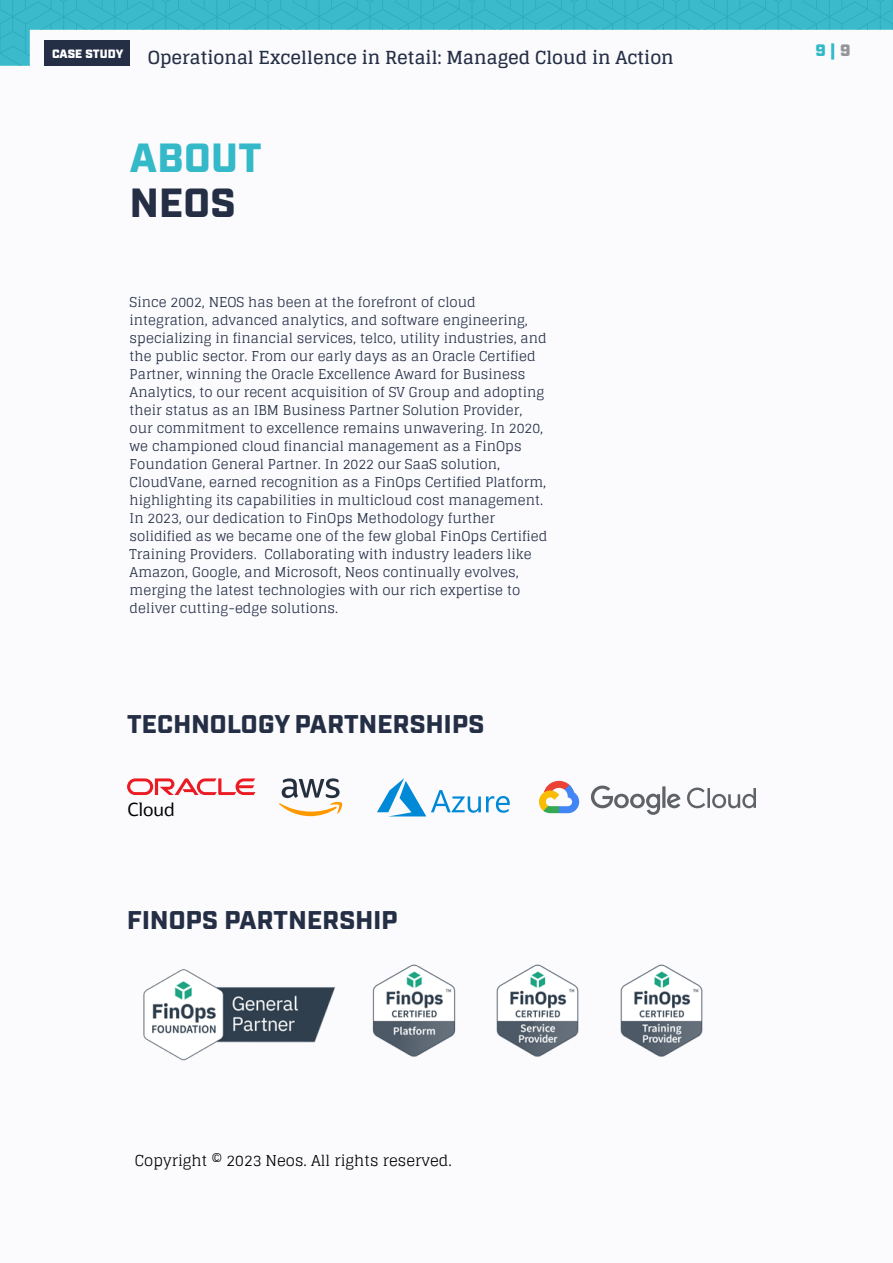
<style>
.page{position:relative;width:893px;height:1263px;background:#fbfafd}
.page>*{position:absolute;margin:0;border:0;box-sizing:border-box;transform-origin:0 0}
.t1{font:900 40.5px "Industry";letter-spacing:.01em;color:#33b9c8}
.t2{font:900 40.5px "Industry";color:#242e45}
.t3{font:900 25.5px "Industry";letter-spacing:.01em;color:#242e45}
.t4{font:700 18px "Glegoo";color:#242e45}
.t5{font:18px "Oracle Sans";color:#000}
.t6{font:900 16.5px "Industry";color:#33b9c8}
.t7{font:15px "Glegoo";color:#000}
.t8{font:13.5px/18px "Glegoo";color:#242e45}
.t9{font:900 12px "Industry";color:#fff}
.s1{color:#939698}
</style>
<div class="page">
<svg style="left:0;top:0;width:893px;height:66px"></svg>
<div style="left:44px;top:40px;width:86px;height:26px;background:#242e45"></div>
<img style="left:143px;top:969px;width:192px;height:92px">
<img style="left:372px;top:964px;width:84px;height:93px">
<img style="left:496px;top:964px;width:83px;height:93px">
<img style="left:620px;top:964px;width:83px;height:93px">
<svg style="left:539px;top:780px;width:40px;height:33px"></svg>
<svg style="left:591px;top:785px;width:165px;height:30px"></svg>
<svg style="left:127px;top:778px;width:128px;height:17px"></svg>
<svg style="left:279px;top:778px;width:63px;height:38px"></svg>
<svg style="left:377px;top:778px;width:133px;height:38px"></svg>
<p class="t9" style="left:52px;top:46px;width:73px">CASE STUDY</p>
<p class="t6" style="left:815px;top:41px;width:36px">9 |<span class="s1">9</span></p>
<h3 class="t4" style="left:148px;top:47px;width:528px">Operational Excellence in Retail: Managed Cloud in Action</h3>
<h1 class="t1" style="left:130px;top:134px;width:133px">ABOUT</h1>
<h1 class="t2" style="left:130px;top:179px;width:107px">NEOS</h1>
<p class="t8" style="left:130px;top:293px;width:419px">Since 2002, NEOS has been at the forefront of cloud integration, advanced analytics, and software engineering, specializing in financial services, telco, utility industries, and the public sector. From our early days as an Oracle Certified Partner, winning the Oracle Excellence Award for Business Analytics, to our recent acquisition of SV Group and adopting their status as an IBM Business Partner Solution Provider, our commitment to excellence remains unwavering. In 2020, we championed cloud financial management as a FinOps Foundation General Partner. In 2022 our SaaS solution, CloudVane, earned recognition as a FinOps Certified Platform, highlighting its capabilities in multicloud cost management.<br>In 2023, our dedication to FinOps Methodology further solidified as we became one of the few global FinOps Certified Training Providers. Collaborating with industry leaders like Amazon, Google, and Microsoft, Neos continually evolves, merging the latest technologies with our rich expertise to deliver cutting-edge solutions.</p>
<h2 class="t3" style="left:127px;top:709px;width:359px">TECHNOLOGY PARTNERSHIPS</h2>
<h3 class="t5" style="left:127px;top:799px;width:49px">Cloud</h3>
<h2 class="t3" style="left:127px;top:904px;width:272px">FINOPS PARTNERSHIP</h2>
<p class="t7" style="left:135px;top:1151px;width:318px">Copyright © 2023 Neos. All rights reserved.</p>
</div>
